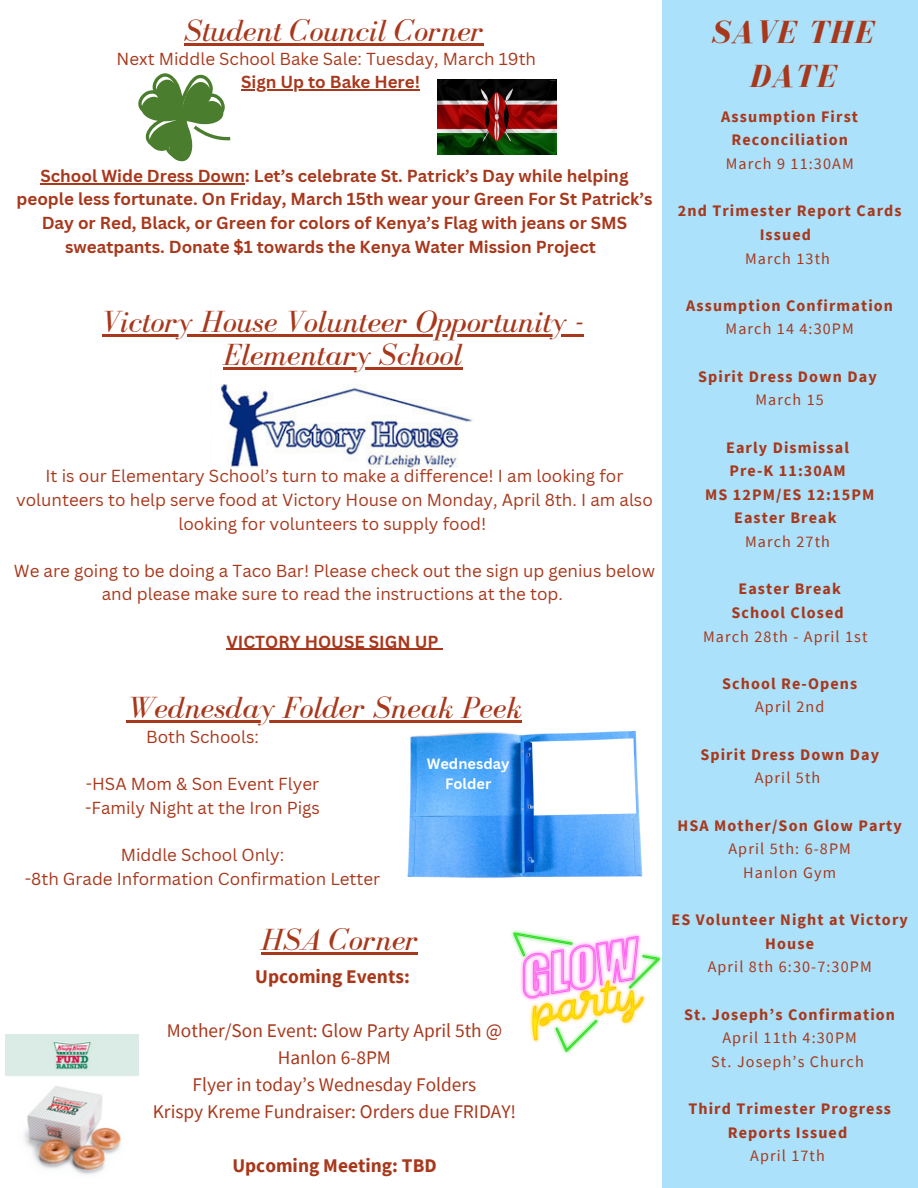
<style>
.page{position:relative;width:918px;height:1188px;background:#fff}
.page>*{position:absolute;margin:0;border:0;box-sizing:border-box;transform-origin:0 0}
.t1{font:italic 700 33px/43.8px "Bodoni FLF";letter-spacing:.04em;color:#a8381c;text-align:center}
.t2{font:italic 31.5px "Bodoni FLF";color:#a8381c}
.t3{font:19.35px/27px "Source Sans Pro";color:#a8381c;text-align:center}
.t4{font:700 19.35px "Source Sans Pro";color:#a8381c}
.t5{font:16.95px/23.7px "Canva Sans";color:#a8381c;text-align:center}
.t6{font:700 16.95px/23.7px "Canva Sans";color:#a8381c;text-align:center}
.t7{font:700 16.05px/23.7px "Source Sans Pro";letter-spacing:.07em;color:#a8381c;text-align:center}
.t8{font:16.05px "Source Sans Pro";letter-spacing:.07em;color:#a8381c}
.t9{font:700 14.55px "Canva Sans";color:#fff}
</style>
<div class="page">
<img style="left:407px;top:726px;width:256px;height:160px">
<div style="left:663px;top:0;width:255px;height:1188px;background:#abe1fa"></div>
<img style="left:511px;top:928px;width:152px;height:127px">
<img style="left:6px;top:1034px;width:132px;height:141px">
<svg style="left:138px;top:73px;width:92px;height:88px"></svg>
<img style="left:437px;top:79px;width:119px;height:76px">
<img style="left:220px;top:368px;width:253px;height:99px">
<hr style="left:261px;top:953px;width:157px;height:2px;background:#a8381c">
<hr style="left:127px;top:720px;width:246px;height:2px;background:#a8381c">
<hr style="left:373px;top:720px;width:149px;height:2px;background:#a8381c">
<hr style="left:184px;top:43px;width:299px;height:3px;background:#a8381c">
<hr style="left:241px;top:89px;width:179px;height:2px;background:#a8381c">
<hr style="left:40px;top:183px;width:205px;height:1px;background:#a8381c">
<hr style="left:102px;top:334px;width:482px;height:2px;background:#a8381c">
<hr style="left:223px;top:368px;width:239px;height:2px;background:#a8381c">
<hr style="left:226px;top:649px;width:213px;height:1px;background:#a8381c">
<p class="t2" style="left:184px;top:14px;width:301px">Student Council Corner</p>
<p class="t5" style="left:117px;top:46px;width:421px">Next Middle School Bake Sale: Tuesday, March 19th</p>
<p class="t6" style="left:241px;top:70px;width:180px">Sign Up to Bake Here!</p>
<p class="t6" style="left:17px;top:163px;width:637px">School Wide Dress Down: Let’s celebrate St. Patrick’s Day while helping people less fortunate. On Friday, March 15th wear your Green For St Patrick’s Day or Red, Black, or Green for colors of Kenya’s Flag with jeans or SMS sweatpants. Donate $1 towards the Kenya Water Mission Project</p>
<h2 class="t2" style="left:102px;top:304px;width:483px">Victory House Volunteer Opportunity -</h2>
<p class="t2" style="left:223px;top:338px;width:241px">Elementary School</p>
<h3 class="t5" style="left:16px;top:464px;width:638px">It is our Elementary School’s turn to make a difference! I am looking for volunteers to help serve food at Victory House on Monday, April 8th. I am also looking for volunteers to supply food!</h3>
<h4 class="t5" style="left:14px;top:558px;width:643px">We are going to be doing a Taco Bar! Please check out the sign up genius below and please make sure to read the instructions at the top.</h4>
<h3 class="t6" style="left:226px;top:629px;width:214px">VICTORY HOUSE SIGN UP</h3>
<p class="t2" style="left:127px;top:691px;width:396px">Wednesday Folder Sneak Peek</p>
<p class="t9" style="left:427px;top:753px;width:84px">Wednesday</p>
<h5 class="t9" style="left:445px;top:773px;width:48px">Folder</h5>
<h2 class="t5" style="left:146px;top:724px;width:114px">Both Schools:</h2>
<p class="t5" style="left:86px;top:772px;width:235px">-HSA Mom &amp; Son Event Flyer</p>
<p class="t5" style="left:85px;top:795px;width:236px">-Family Night at the Iron Pigs</p>
<p class="t5" style="left:121px;top:842px;width:165px">Middle School Only:</p>
<p class="t5" style="left:25px;top:866px;width:357px">-8th Grade Information Confirmation Letter</p>
<p class="t2" style="left:261px;top:923px;width:158px">HSA Corner</p>
<h6 class="t4" style="left:255px;top:964px;width:156px">Upcoming Events:</h6>
<h2 class="t3" style="left:153px;top:1016px;width:365px">Mother/Son Event: Glow Party April 5th @ Hanlon 6-8PM<br>Flyer in today’s Wednesday Folders<br>Krispy Kreme Fundraiser: Orders due FRIDAY!</h2>
<p class="t4" style="left:232px;top:1153px;width:206px">Upcoming Meeting: TBD</p>
<p class="t1" style="left:711px;top:11px;width:164px">SAVE THE<br>DATE</p>
<p class="t7" style="left:721px;top:104px;width:138px">Assumption First<br>Reconciliation</p>
<p class="t8" style="left:726px;top:153px;width:129px">March 9 11:30AM</p>
<p class="t7" style="left:678px;top:199px;width:225px">2nd Trimester Report Cards<br>Issued</p>
<p class="t8" style="left:745px;top:248px;width:86px">March 13th</p>
<p class="t7" style="left:686px;top:293px;width:208px">Assumption Confirmation</p>
<p class="t8" style="left:726px;top:319px;width:130px">March 14 4:30PM</p>
<p class="t7" style="left:698px;top:364px;width:180px">Spirit Dress Down Day</p>
<p class="t8" style="left:755px;top:390px;width:70px">March 15</p>
<p class="t7" style="left:726px;top:435px;width:124px">Early Dismissal</p>
<p class="t7" style="left:729px;top:459px;width:118px">Pre-K 11:30AM</p>
<p class="t7" style="left:705px;top:482px;width:171px">MS 12PM/ES 12:15PM</p>
<p class="t7" style="left:734px;top:506px;width:104px">Easter Break</p>
<p class="t8" style="left:745px;top:531px;width:86px">March 27th</p>
<p class="t7" style="left:738px;top:577px;width:104px">Easter Break</p>
<p class="t7" style="left:731px;top:600px;width:114px">School Closed</p>
<p class="t8" style="left:703px;top:626px;width:166px">March 28th - April 1st</p>
<p class="t7" style="left:722px;top:671px;width:137px">School Re-Opens</p>
<p class="t8" style="left:755px;top:697px;width:71px">April 2nd</p>
<p class="t7" style="left:700px;top:742px;width:180px">Spirit Dress Down Day</p>
<p class="t8" style="left:755px;top:768px;width:67px">April 5th</p>
<p class="t7" style="left:677px;top:813px;width:226px">HSA Mother/Son Glow Party</p>
<p class="t8" style="left:728px;top:838px;width:124px">April 5th: 6-8PM</p>
<p class="t8" style="left:743px;top:862px;width:95px">Hanlon Gym</p>
<p class="t7" style="left:672px;top:908px;width:238px">ES Volunteer Night at Victory<br>House</p>
<p class="t8" style="left:708px;top:957px;width:166px">April 8th 6:30-7:30PM</p>
<p class="t7" style="left:684px;top:1002px;width:212px">St. Joseph’s Confirmation</p>
<p class="t8" style="left:722px;top:1027px;width:136px">April 11th 4:30PM</p>
<h2 class="t8" style="left:711px;top:1051px;width:154px">St. Joseph’s Church</h2>
<p class="t7" style="left:688px;top:1097px;width:204px">Third Trimester Progress<br>Reports Issued</p>
<p class="t8" style="left:750px;top:1146px;width:76px">April 17th</p>
</div>
